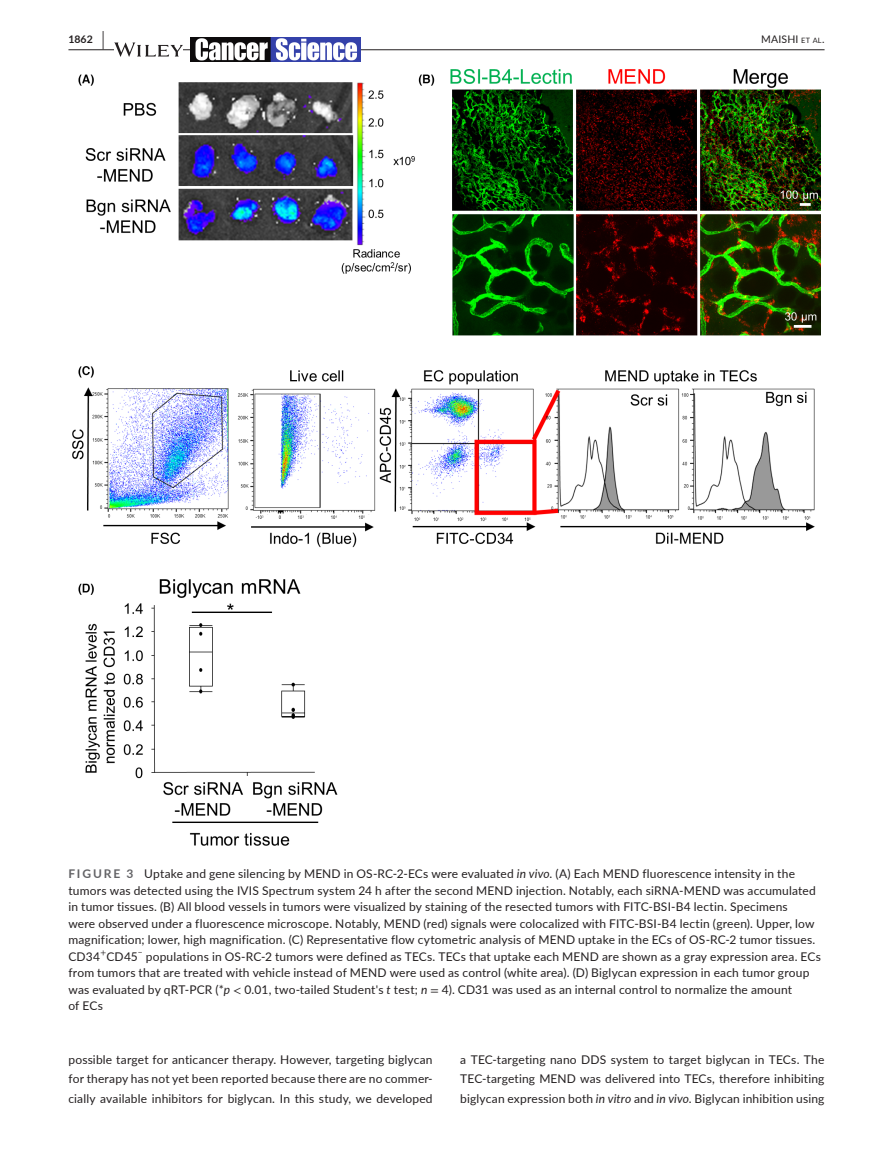
<style>
.page{position:relative;width:893px;height:1174px;background:#fff}
.page>*{position:absolute;margin:0;border:0;box-sizing:border-box;transform-origin:0 0}
.t1{font:12px/16.5px "Lato";letter-spacing:.015em;color:#231f20;text-align:justify}
.t2{font:10.5px "Lato";letter-spacing:.015em;color:#231f20}
.t3{font:700 10.5px "Lato";color:#231f20}
.t4{font:8.4px "STIX";color:#231f20}
.t5{font:8.4px "Lato";color:#231f20}
.s1{font-size:19.5px}
.s2{font-size:7.35px}
.s3{font-weight:700;color:#636366}
.s4{font-style:italic}
.s5{font-family:"STIX"}
</style>
<div class="page">
<hr style="left:68px;top:49px;width:756px;height:1px;background:#231f20">
<svg style="left:114px;top:42px;width:69px;height:15px"></svg>
<img style="left:191px;top:38px;width:170px;height:24px">
<img style="left:72px;top:69px;width:749px;height:777px">
<p class="t3" style="left:68px;top:31px;width:37px">1862 <span class="s1">|</span></p>
<p class="t2" style="left:761px;top:31px;width:65px">MAISHI <span class="s2">et al</span>.</p>
<p class="t1" style="left:68px;top:865px;width:749px;text-align:left"><span class="s3">FIGURE 3</span> Uptake and gene silencing by MEND in OS-RC-2-ECs were evaluated <span class="s4">in vivo</span>. (A) Each MEND fluorescence intensity in the tumors was detected using the IVIS Spectrum system 24 h after the second MEND injection. Notably, each siRNA-MEND was accumulated in tumor tissues. (B) All blood vessels in tumors were visualized by staining of the resected tumors with FITC-BSI-B4 lectin. Specimens were observed under a fluorescence microscope. Notably, MEND (red) signals were colocalized with FITC-BSI-B4 lectin (green). Upper, low magnification; lower, high magnification. (C) Representative flow cytometric analysis of MEND uptake in the ECs of OS-RC-2 tumor tissues.<br>CD34</p>
<p class="t4" style="left:100px;top:946px;width:7px">+</p>
<p class="t1" style="left:106px;top:947px;width:33px">CD45</p>
<p class="t5" style="left:138px;top:946px;width:6px">−</p>
<p class="t1" style="left:68px;top:947px;width:754px;text-align:left;text-indent:77px">populations in OS-RC-2 tumors were defined as TECs. TECs that uptake each MEND are shown as a gray expression area. ECs from tumors that are treated with vehicle instead of MEND were used as control (white area). (D) Biglycan expression in each tumor group was evaluated by qRT-PCR (*<span class="s4">p</span> <span class="s5">&lt;</span> 0.01, two-tailed Student's <span class="s4">t</span> test; <span class="s4">n</span> <span class="s5">=</span> 4). CD31 was used as an internal control to normalize the amount<br>of ECs</p>
<p class="t1" style="left:68px;top:1049px;width:366px;line-height:19.5px">possible target for anticancer therapy. However, targeting biglycan for therapy has not yet been reported because there are no commer&shy;cially available inhibitors for biglycan. In this study, we developed</p>
<p class="t1" style="left:460px;top:1049px;width:366px;line-height:19.5px">a TEC-targeting nano DDS system to target biglycan in TECs. The TEC-targeting MEND was delivered into TECs, therefore inhibiting biglycan expression both <span class="s4">in vitro</span> and <span class="s4">in vivo</span>. Biglycan inhibition using</p>
</div>
